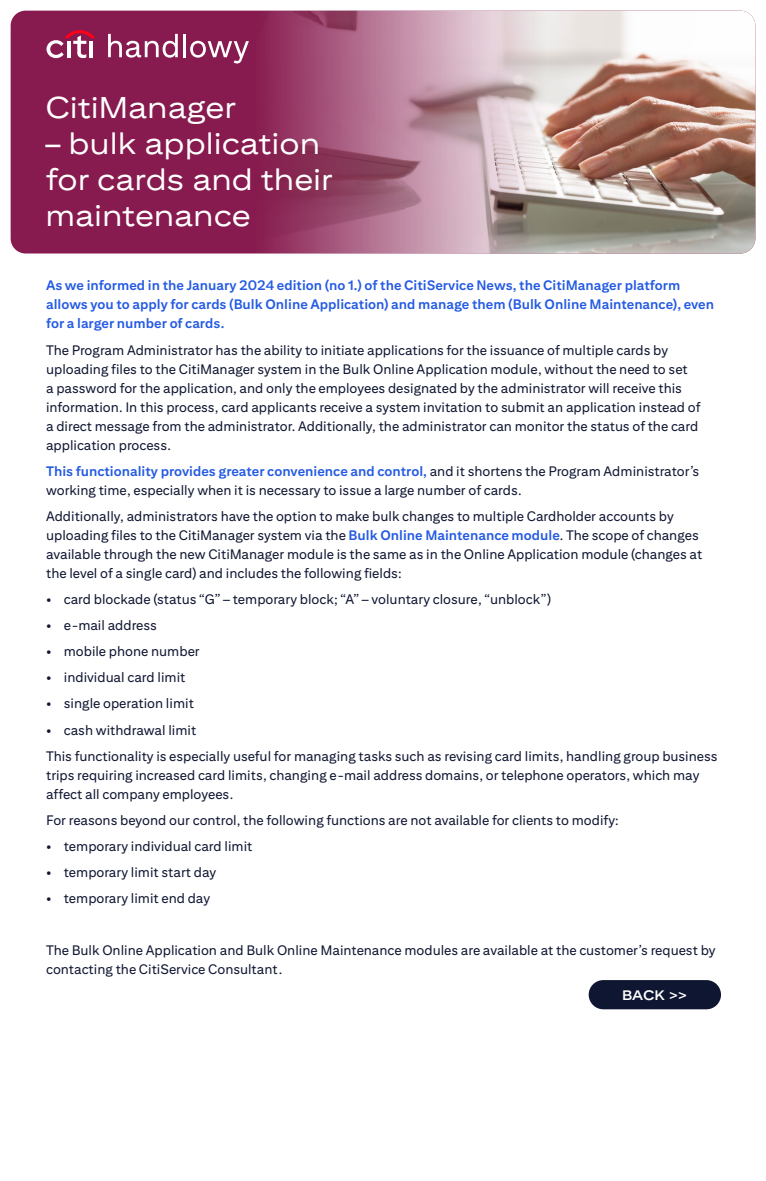
<style>
.page{position:relative;width:766px;height:1181px;background:#fff}
.page>*{position:absolute;margin:0;border:0;box-sizing:border-box;transform-origin:0 0}
.t1{font:30px/36px "Citi Sans Display";color:#fff}
.t2{font:13.75px/19px "Citi Sans Text";color:#0f1632}
.t3{font:700 13.75px/19px "Citi Sans Text";color:#255be3}
.t4{font:700 13.75px "Citi Sans Display";color:#fff}
.s1{font-weight:700;color:#255be3}
</style>
<div class="page">
<div style="left:11px;top:11px;width:744px;height:242px;background:#871a4e;border-radius:15px"></div>
<img style="left:265px;top:11px;width:490px;height:242px">
<svg style="left:46px;top:30px;width:49px;height:28px"></svg>
<svg style="left:108px;top:34px;width:70px;height:24px"></svg>
<hr style="left:183px;top:34px;width:3px;height:23px;background:#fff">
<svg style="left:190px;top:41px;width:59px;height:22px"></svg>
<div style="left:588px;top:979px;width:132px;height:30px;background:#0f1632;border-radius:15px"></div>
<h1 class="t1" style="left:46px;top:89px;width:192px">CitiManager</h1>
<h1 class="t1" style="left:46px;top:125px;width:289px">– bulk application for cards and their maintenance</h1>
<p class="t3" style="left:46px;top:276px;width:669px">As we informed in the January 2024 edition (no 1.) of the CitiService News, the CitiManager platform allows you to apply for cards (Bulk Online Application) and manage them (Bulk Online Maintenance), even for a larger number of cards.</p>
<p class="t2" style="left:46px;top:340px;width:655px">The Program Administrator has the ability to initiate applications for the issuance of multiple cards by uploading files to the CitiManager system in the Bulk Online Application module, without the need to set<br>a password for the application, and only the employees designated by the administrator will receive this information. In this process, card applicants receive a system invitation to submit an application instead of a direct message from the administrator. Additionally, the administrator can monitor the status of the card application process.</p>
<p class="t2" style="left:46px;top:461px;width:654px"><span class="s1">This functionality provides greater convenience and control,</span> and it shortens the Program Administrator’s working time, especially when it is necessary to issue a large number of cards.</p>
<p class="t2" style="left:46px;top:506px;width:657px">Additionally, administrators have the option to make bulk changes to multiple Cardholder accounts by uploading files to the CitiManager system via the <span class="s1">Bulk Online Maintenance module</span>. The scope of changes available through the new CitiManager module is the same as in the Online Application module (changes at the level of a single card) and includes the following fields:</p>
<p class="t2" style="left:46px;top:589px;width:506px">• card blockade (status “G” – temporary block; “A” – voluntary closure, “unblock”)</p>
<p class="t2" style="left:46px;top:615px;width:112px">• e-mail address</p>
<p class="t2" style="left:46px;top:641px;width:155px">• mobile phone number</p>
<p class="t2" style="left:46px;top:667px;width:141px">• individual card limit</p>
<p class="t2" style="left:46px;top:693px;width:149px">• single operation limit</p>
<p class="t2" style="left:46px;top:716px;width:672px;line-height:26.1px">• cash withdrawal limit<br>This functionality is especially useful for managing tasks such as revising card limits, handling group business</p>
<p class="t2" style="left:46px;top:764px;width:654px">trips requiring increased card limits, changing e-mail address domains, or telephone operators, which may affect all company employees.</p>
<p class="t2" style="left:46px;top:810px;width:574px">For reasons beyond our control, the following functions are not available for clients to modify:</p>
<p class="t2" style="left:46px;top:836px;width:208px">• temporary individual card limit</p>
<p class="t2" style="left:46px;top:862px;width:172px">• temporary limit start day</p>
<p class="t2" style="left:46px;top:888px;width:165px">• temporary limit end day</p>
<p class="t2" style="left:46px;top:940px;width:670px">The Bulk Online Application and Bulk Online Maintenance modules are available at the customer’s request by contacting the CitiService Consultant.</p>
<p class="t4" style="left:622px;top:986px;width:67px">BACK &gt;&gt;</p>
</div>
